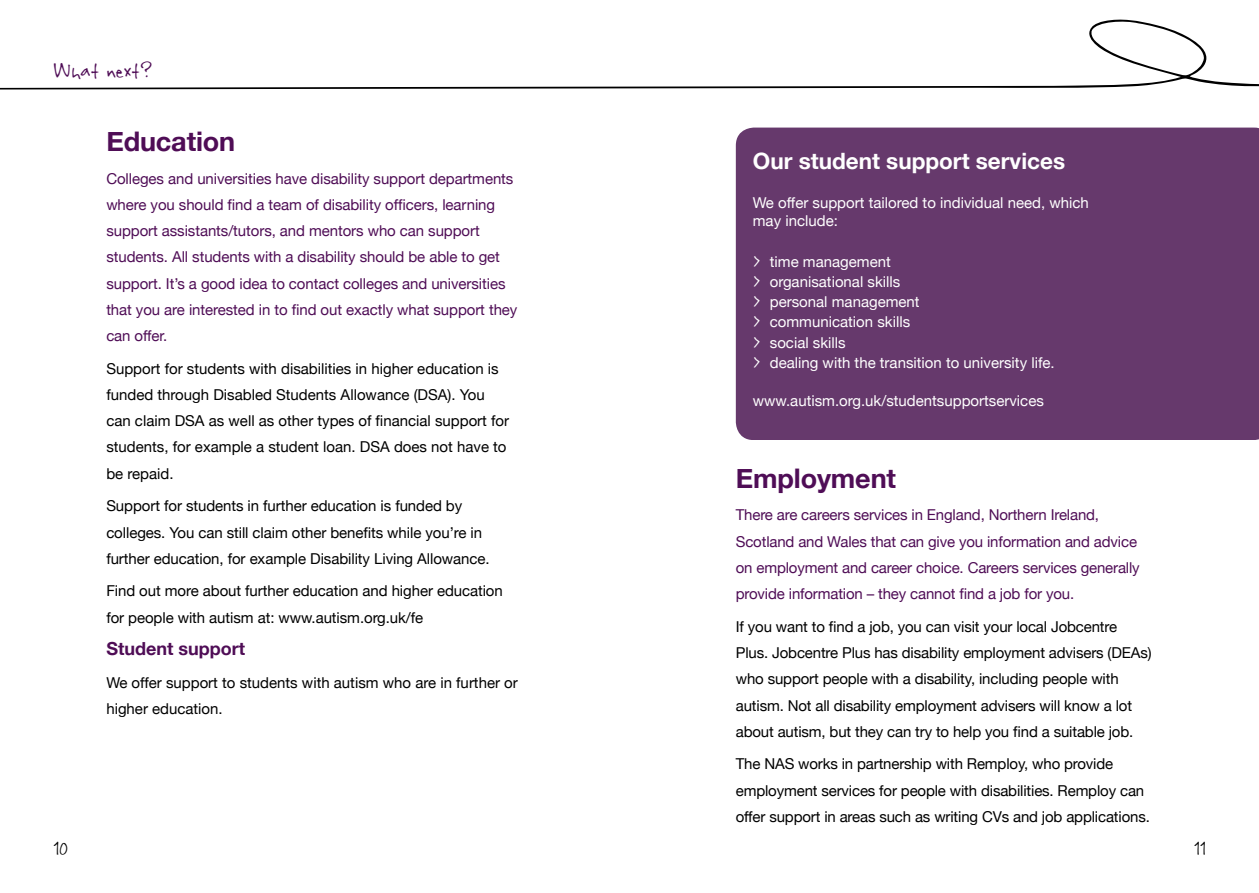
<style>
.page{position:relative;width:1259px;height:893px;background:#fff}
.page>*{position:absolute;margin:0;border:0;box-sizing:border-box;transform-origin:0 0}
.t1{font:700 27px "Helvetica Neue";letter-spacing:-.005em;color:#4f0d56}
.t2{font:25.35px "Rabiohead";color:#4f0d56}
.t3{font:700 22.5px "Helvetica Neue";color:#fff}
.t4{font:21px "Rabiohead";color:#000}
.t5{font:700 18px "Helvetica Neue";color:#4f0d56}
.t6{font:15px/26.2px "Helvetica Neue";letter-spacing:-.005em;color:#000}
.t7{font:15px/26.2px "Helvetica Neue";letter-spacing:-.005em;color:#4f0d56}
.t8{font:15px/20.2px "Helvetica Neue";color:#fff}
.s1{font-family:"Rabiohead";font-size:21px}
</style>
<div class="page">
<svg style="left:0;top:20px;width:1259px;height:70px"></svg>
<div style="left:736px;top:128px;width:523px;height:312px;background:#66396c"></div>
<h2 class="t2" style="left:53px;top:54px;width:100px">What next?</h2>
<h1 class="t1" style="left:106px;top:125px;width:130px">Education</h1>
<p class="t7" style="left:106px;top:165px;width:413px">Colleges and universities have disability support departments where you should find a team of disability officers, learning support assistants/tutors, and mentors who can support students. All students with a disability should be able to get support. It’s a good idea to contact colleges and universities that you are interested in to find out exactly what support they can offer.</p>
<p class="t6" style="left:106px;top:355px;width:404px">Support for students with disabilities in higher education is funded through Disabled Students Allowance (DSA). You can claim DSA as well as other types of financial support for students, for example a student loan. DSA does not have to be repaid.</p>
<p class="t6" style="left:106px;top:493px;width:385px">Support for students in further education is funded by colleges. You can still claim other benefits while you’re in further education, for example Disability Living Allowance.</p>
<p class="t6" style="left:106px;top:578px;width:398px">Find out more about further education and higher education for people with autism at: www.autism.org.uk/fe</p>
<p class="t5" style="left:106px;top:638px;width:140px">Student support</p>
<p class="t6" style="left:106px;top:669px;width:413px">We offer support to students with autism who are in further or higher education.</p>
<h3 class="t3" style="left:753px;top:147px;width:314px">Our student support services</h3>
<p class="t8" style="left:753px;top:194px;width:337px;line-height:18px">We offer support tailored to individual need, which may include:</p>
<p class="t8" style="left:753px;top:251px;width:303px"><span class="s1">&gt;</span> time management<br><span class="s1">&gt;</span> organisational skills<br><span class="s1">&gt;</span> personal management<br><span class="s1">&gt;</span> communication skills<br><span class="s1">&gt;</span> social skills<br><span class="s1">&gt;</span> dealing with the transition to university life.</p>
<p class="t8" style="left:753px;top:390px;width:292px">www.autism.org.uk/studentsupportservices</p>
<h1 class="t1" style="left:736px;top:461px;width:162px">Employment</h1>
<p class="t7" style="left:736px;top:502px;width:405px">There are careers services in England, Northern Ireland, Scotland and Wales that can give you information and advice on employment and career choice. Careers services generally provide information – they cannot find a job for you.</p>
<p class="t6" style="left:736px;top:613px;width:417px">If you want to find a job, you can visit your local Jobcentre Plus. Jobcentre Plus has disability employment advisers (DEAs) who support people with a disability, including people with autism. Not all disability employment advisers will know a lot about autism, but they can try to help you find a suitable job.</p>
<p class="t6" style="left:736px;top:751px;width:415px">The NAS works in partnership with Remploy, who provide employment services for people with disabilities. Remploy can offer support in areas such as writing CVs and job applications.</p>
<h3 class="t4" style="left:53px;top:835px;width:16px">10</h3>
<h3 class="t4" style="left:1193px;top:835px;width:14px">11</h3>
</div>
